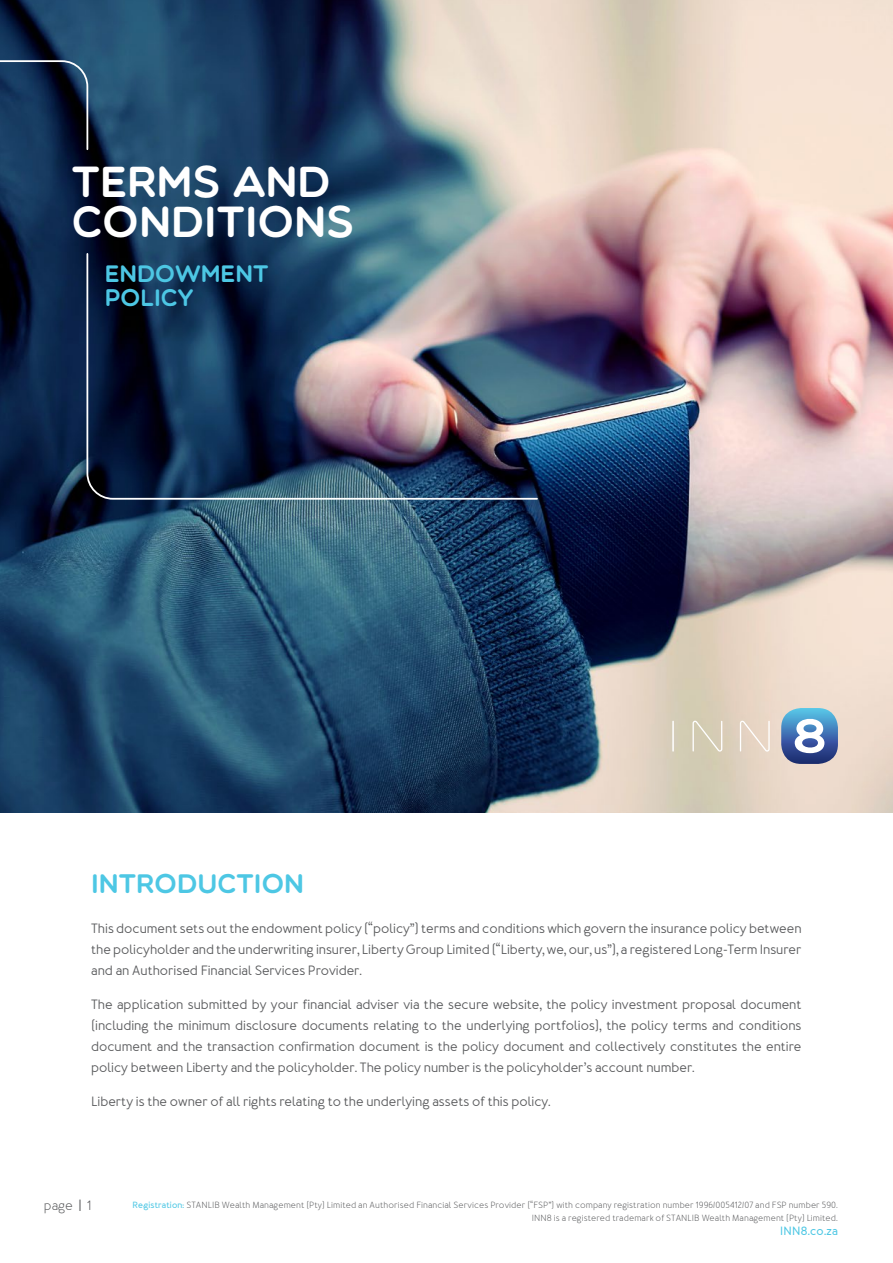
<style>
.page{position:relative;width:893px;height:1263px;background:#fff}
.page>*{position:absolute;margin:0;border:0;box-sizing:border-box;transform-origin:0 0}
.t1{font:43.8px/40.2px "Multicolore";color:#fff}
.t2{font:27px "Multicolore";color:#4dc7e4}
.t3{font:24px/24px "Multicolore";color:#4dc7e4}
.t4{font:500 13.5px/21px "Merlo Round";color:#58595b;text-align:justify}
.t5{font:13.5px "Merlo Round";color:#58595b}
.t6{font:700 12px "Merlo Round";letter-spacing:.02em;color:#4dc7e4}
.t7{font:9px/13.5px "Merlo Round";letter-spacing:.01em;color:#58595b;text-align:right}
.s1{font-family:"Exo"}
.s2{font-weight:700;color:#4dc7e4}
</style>
<div class="page">
<img style="left:0;top:0;width:893px;height:813px">
<svg style="left:672px;top:721px;width:98px;height:31px;background:#ded3c0"></svg>
<svg style="left:781px;top:708px;width:57px;height:56px"></svg>
<svg style="left:0;top:59px;width:89px;height:92px;background:#17304f"></svg>
<img style="left:86px;top:252px;width:453px;height:249px">
<h1 class="t1" style="left:72px;top:160px;width:284px">TERMS AND<br>CONDITIONS</h1>
<h3 class="t3" style="left:105px;top:261px;width:165px">ENDOWMENT<br>POLICY</h3>
<h2 class="t2" style="left:91px;top:867px;width:214px">INTRODUCTION</h2>
<p class="t4" style="left:91px;top:919px;width:712px">This document sets out the endowment policy (“policy”) terms and conditions which govern the insurance policy between the policyholder and the underwriting insurer, Liberty Group Limited (“Liberty, we, our, us”), a registered Long-Term Insurer and an Authorised Financial Services Provider.</p>
<p class="t4" style="left:91px;top:995px;width:712px">The application submitted by your financial adviser via the secure website, the policy investment proposal document (including the minimum disclosure documents relating to the underlying portfolios), the policy terms and conditions document and the transaction confirmation document is the policy document and collectively constitutes the entire policy between Liberty and the policyholder. The policy number is the policyholder’s account number.</p>
<p class="t4" style="left:91px;top:1091px;width:461px">Liberty is the owner of all rights relating to the underlying assets of this policy.</p>
<p class="t5" style="left:44px;top:1197px;width:49px">page <span class="s1">|</span> 1</p>
<p class="t7" style="left:133px;top:1198px;width:707px"><span class="s2">Registration:</span> STANLIB Wealth Management (Pty) Limited an Authorised Financial Services Provider (“FSP”) with company registration number 1996/005412/07 and FSP number 590.<br>INN8 is a registered trademark of STANLIB Wealth Management (Pty) Limited.</p>
<p class="t6" style="left:780px;top:1223px;width:59px">INN8.co.za</p>
</div>
